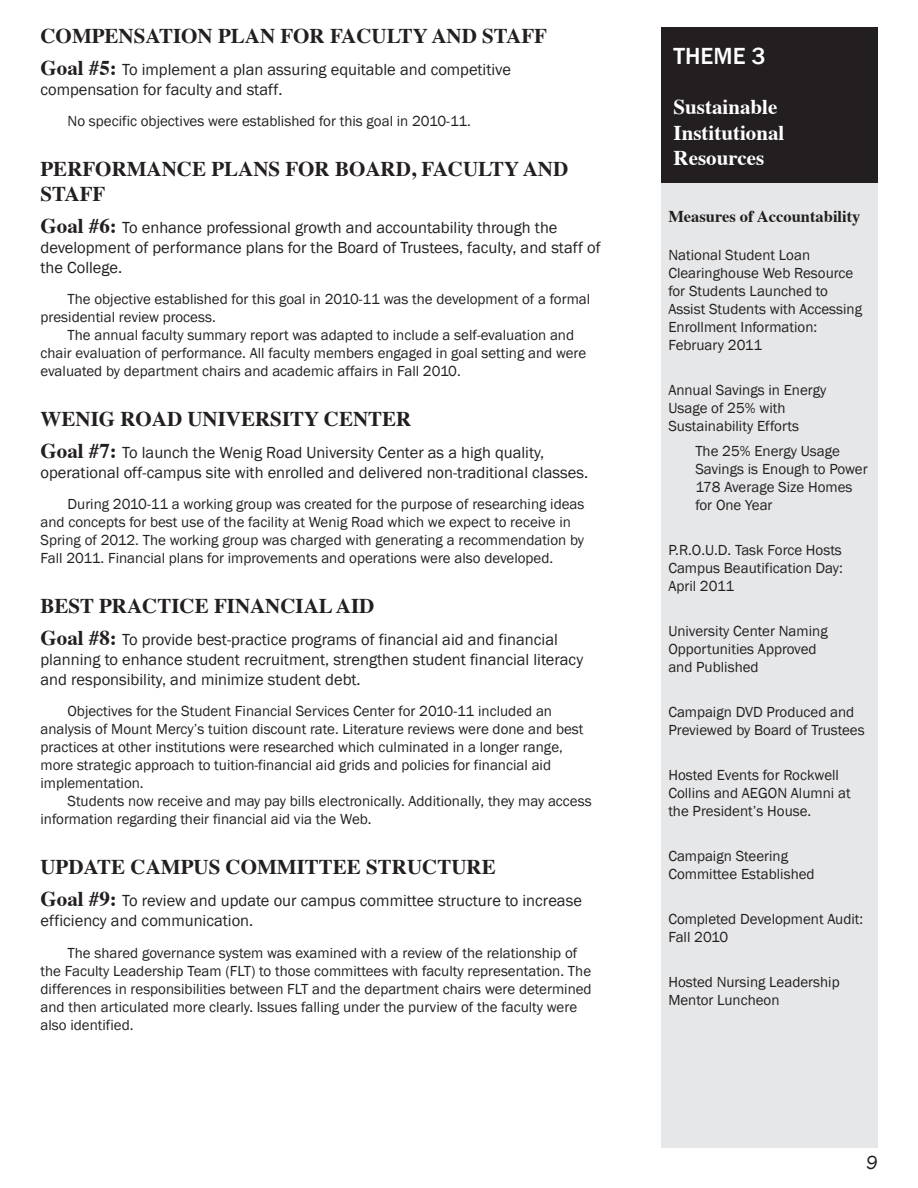
<style>
.page{position:relative;width:918px;height:1188px;background:#fff}
.page>*{position:absolute;margin:0;border:0;box-sizing:border-box;transform-origin:0 0}
.t1{font:500 24px "Franklin Gothic";color:#fff}
.t2{font:700 21px/25.2px "Times";color:#231f20}
.t3{font:700 21px/25.2px "Times";color:#fff}
.t4{font:italic 19.5px "Franklin Gothic";color:#231f20}
.t5{font:16.5px/19.8px "Franklin Gothic";color:#231f20}
.t6{font:700 16.5px "Times";color:#231f20}
.t7{font:15px/18px "Franklin Gothic";color:#231f20}
.s1{font-family:"Times";font-weight:700;font-size:21px}
</style>
<div class="page">
<div style="left:661px;top:182px;width:217px;height:966px;background:#e6e7e8"></div>
<div style="left:661px;top:27px;width:217px;height:155px;background:#231f20"></div>
<h2 class="t2" style="left:40px;top:21px;width:508px">COMPENSATION PLAN FOR FACULTY AND STAFF</h2>
<p class="t5" style="left:40px;top:60px;width:472px"><span class="s1">Goal #5:</span> To implement a plan assuring equitable and competitive compensation for faculty and staff.</p>
<p class="t7" style="left:68px;top:112px;width:405px">No specific objectives were established for this goal in 2010-11.</p>
<h2 class="t2" style="left:40px;top:154px;width:529px">PERFORMANCE PLANS FOR BOARD, FACULTY AND<br>STAFF</h2>
<p class="t5" style="left:40px;top:218px;width:562px"><span class="s1">Goal #6:</span> To enhance professional growth and accountability through the development of performance plans for the Board of Trustees, faculty, and staff of the College.</p>
<p class="t7" style="left:40px;top:291px;width:551px;text-indent:27px">The objective established for this goal in 2010-11 was the development of a formal presidential review process.</p>
<p class="t7" style="left:40px;top:327px;width:547px;text-indent:27px">The annual faculty summary report was adapted to include a self-evaluation and chair evaluation of performance. All faculty members engaged in goal setting and were evaluated by department chairs and academic affairs in Fall 2010.</p>
<h2 class="t2" style="left:40px;top:404px;width:372px">WENIG ROAD UNIVERSITY CENTER</h2>
<p class="t5" style="left:40px;top:443px;width:549px"><span class="s1">Goal #7:</span> To launch the Wenig Road University Center as a high quality, operational off-campus site with enrolled and delivered non-traditional classes.</p>
<p class="t7" style="left:40px;top:496px;width:545px;text-indent:27px">During 2010-11 a working group was created for the purpose of researching ideas and concepts for best use of the facility at Wenig Road which we expect to receive in Spring of 2012. The working group was charged with generating a recommendation by Fall 2011. Financial plans for improvements and operations were also developed.</p>
<h2 class="t2" style="left:40px;top:591px;width:335px">BEST PRACTICE FINANCIAL AID</h2>
<p class="t5" style="left:40px;top:630px;width:544px"><span class="s1">Goal #8:</span> To provide best-practice programs of financial aid and financial planning to enhance student recruitment, strengthen student financial literacy and responsibility, and minimize student debt.</p>
<p class="t7" style="left:40px;top:703px;width:545px;text-indent:27px">Objectives for the Student Financial Services Center for 2010-11 included an analysis of Mount Mercy’s tuition discount rate. Literature reviews were done and best practices at other institutions were researched which culminated in a longer range, more strategic approach to tuition-financial aid grids and policies for financial aid implementation.</p>
<p class="t7" style="left:40px;top:793px;width:553px;text-indent:27px">Students now receive and may pay bills electronically. Additionally, they may access information regarding their financial aid via the Web.</p>
<h2 class="t2" style="left:40px;top:852px;width:457px">UPDATE CAMPUS COMMITTEE STRUCTURE</h2>
<p class="t5" style="left:40px;top:891px;width:543px"><span class="s1">Goal #9:</span> To review and update our campus committee structure to increase efficiency and communication.</p>
<p class="t7" style="left:40px;top:944px;width:553px;text-indent:27px">The shared governance system was examined with a review of the relationship of the Faculty Leadership Team (FLT) to those committees with faculty representation. The differences in responsibilities between FLT and the department chairs were determined and then articulated more clearly. Issues falling under the purview of the faculty were also identified.</p>
<h1 class="t1" style="left:674px;top:41px;width:94px">THEME 3</h1>
<h2 class="t3" style="left:674px;top:93px;width:112px">Sustainable<br>Institutional<br>Resources</h2>
<p class="t6" style="left:668px;top:200px;width:194px">Measures of Accountability</p>
<p class="t7" style="left:668px;top:247px;width:195px">National Student Loan<br>Clearinghouse Web Resource for Students Launched to<br>Assist Students with Accessing<br>Enrollment Information:<br>February 2011</p>
<p class="t7" style="left:668px;top:382px;width:160px">Annual Savings in Energy<br>Usage of 25% with<br>Sustainability Efforts</p>
<p class="t7" style="left:695px;top:442px;width:174px">The 25% Energy Usage<br>Savings is Enough to Power<br>178 Average Size Homes for One Year</p>
<p class="t7" style="left:668px;top:541px;width:176px;text-align:justify">P.R.O.U.D. Task Force Hosts Campus Beautification Day:<br>April 2011</p>
<p class="t7" style="left:668px;top:622px;width:161px">University Center Naming<br>Opportunities Approved and Published</p>
<p class="t7" style="left:668px;top:703px;width:198px">Campaign DVD Produced and<br>Previewed by Board of Trustees</p>
<p class="t7" style="left:668px;top:766px;width:184px">Hosted Events for Rockwell<br>Collins and AEGON Alumni at the President’s House.</p>
<p class="t7" style="left:668px;top:847px;width:148px">Campaign Steering<br>Committee Established</p>
<p class="t7" style="left:668px;top:910px;width:196px">Completed Development Audit:<br>Fall 2010</p>
<p class="t7" style="left:668px;top:973px;width:173px">Hosted Nursing Leadership<br>Mentor Luncheon</p>
<h3 class="t4" style="left:866px;top:1150px;width:13px">9</h3>
</div>
